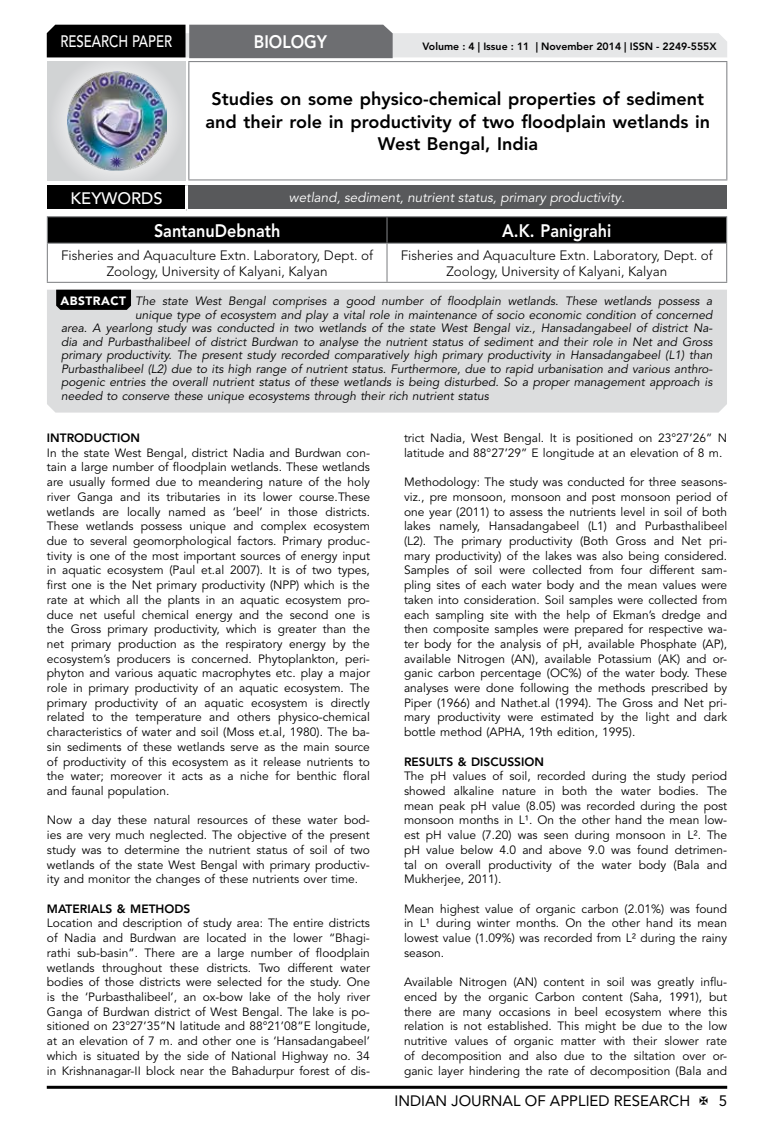
<style>
.page{position:relative;width:774px;height:1136px;background:#fff}
.page>*{position:absolute;margin:0;border:0;box-sizing:border-box;transform-origin:0 0}
.t1{font:800 18px/22.5px "Avenir LT Std";color:#000;text-align:center}
.t2{font:800 18px "Avenir LT Std";color:#fff;scale:.9 1}
.t3{font:500 16.5px "Avenir LT Std";color:#fff;scale:.8 1}
.t4{font:500 16.5px "Avenir LT Std";color:#fff}
.t5{font:15px "Avenir LT Std";color:#000}
.t6{font:300 13.5px/16.2px "Avenir LT Std";color:#000;text-align:center}
.t7{font:italic 13.5px "Avenir LT Std";color:#fff}
.t8{font:12px/14.7px "Avenir LT Std";color:#000;text-align:justify}
.t9{font:italic 12px "Avenir LT Std";color:#000}
.t10{font:800 12px "Avenir LT Std";color:#000}
.t11{font:800 10.5px "Avenir LT Std";color:#000}
.s1{font-weight:900;font-style:normal;color:#fff}
</style>
<div class="page">
<hr style="left:47px;top:1085px;width:680px;height:3px;background:#000">
<div style="left:48px;top:62px;width:137px;height:118px;background:linear-gradient(to right,#d9dadb,#d9dadb)"></div>
<img style="left:68px;top:71px;width:99px;height:100px">
<svg style="left:47px;top:25px;width:680px;height:33px;background:#979899"></svg>
<hr style="left:188px;top:61px;width:539px;height:1px;background:#808285">
<hr style="left:188px;top:62px;width:1px;height:117px;background:#808285">
<hr style="left:726px;top:62px;width:1px;height:117px;background:#808285">
<hr style="left:188px;top:179px;width:539px;height:1px;background:#808285">
<hr style="left:47px;top:216px;width:340px;height:1px;background:#808285">
<hr style="left:387px;top:216px;width:340px;height:1px;background:#808285">
<div style="left:47px;top:217px;width:680px;height:25px;background:#000"></div>
<hr style="left:47px;top:242px;width:340px;height:2px;background:#808285">
<hr style="left:47px;top:244px;width:1px;height:38px;background:#808285">
<hr style="left:387px;top:242px;width:340px;height:2px;background:#808285">
<hr style="left:386px;top:244px;width:1px;height:38px;background:#808285">
<hr style="left:726px;top:244px;width:1px;height:38px;background:#808285">
<hr style="left:47px;top:282px;width:340px;height:1px;background:#808285">
<hr style="left:387px;top:282px;width:340px;height:1px;background:#808285">
<div style="left:47px;top:185px;width:139px;height:25px;background:#000"></div>
<div style="left:186px;top:185px;width:541px;height:25px;background:#58595b"></div>
<hr style="left:185px;top:185px;width:3px;height:24px;background:#fff">
<hr style="left:47px;top:209px;width:139px;height:3px;background:#fff">
<hr style="left:186px;top:209px;width:541px;height:3px;background:#fff">
<div style="left:47px;top:289px;width:680px;height:123px;background:#dcddde"></div>
<svg style="left:56px;top:289px;width:75px;height:21px;background:#0b0b0b"></svg>
<h2 class="t3" style="left:60px;top:32px;width:139px">RESEARCH PAPER</h2>
<h1 class="t2" style="left:254px;top:31px;width:83px">BIOLOGY</h1>
<p class="t11" style="left:422px;top:41px;width:296px">Volume : 4 | Issue : 11 | November 2014 | ISSN - 2249-555X</p>
<h1 class="t1" style="left:205px;top:88px;width:506px">Studies on some physico-chemical properties of sediment and their role in productivity of two floodplain wetlands in<br>West Bengal, India</h1>
<h2 class="t4" style="left:71px;top:189px;width:94px">KEYWORDS</h2>
<p class="t7" style="left:289px;top:189px;width:337px">wetland, sediment, nutrient status, primary productivity.</p>
<h1 class="t2" style="left:154px;top:220px;width:142px">SantanuDebnath</h1>
<h1 class="t2" style="left:502px;top:220px;width:123px">A.K. Panigrahi</h1>
<p class="t6" style="left:61px;top:247px;width:314px">Fisheries and Aquaculture Extn. Laboratory, Dept. of<br>Zoology, University of Kalyani, Kalyan</p>
<p class="t6" style="left:401px;top:247px;width:314px">Fisheries and Aquaculture Extn. Laboratory, Dept. of<br>Zoology, University of Kalyani, Kalyan</p>
<p class="t9" style="left:60px;top:294px;width:653px"><span class="s1">ABSTRACT</span> The state West Bengal comprises a good number of floodplain wetlands. These wetlands possess a</p>
<p class="t9" style="left:135px;top:307px;width:579px">unique type of ecosystem and play a vital role in maintenance of socio economic condition of concerned</p>
<p class="t9" style="left:61px;top:321px;width:653px">area. A yearlong study was conducted in two wetlands of the state West Bengal viz., Hansadangabeel of district Na-</p>
<p class="t9" style="left:61px;top:334px;width:653px">dia and Purbasthalibeel of district Burdwan to analyse the nutrient status of sediment and their role in Net and Gross</p>
<p class="t9" style="left:61px;top:348px;width:653px">primary productivity. The present study recorded comparatively high primary productivity in Hansadangabeel (L1) than</p>
<p class="t9" style="left:61px;top:361px;width:653px">Purbasthalibeel (L2) due to its high range of nutrient status. Furthermore, due to rapid urbanisation and various anthro-</p>
<p class="t9" style="left:61px;top:375px;width:653px">pogenic entries the overall nutrient status of these wetlands is being disturbed. So a proper management approach is</p>
<p class="t9" style="left:61px;top:388px;width:429px">needed to conserve these unique ecosystems through their rich nutrient status</p>
<p class="t8" style="left:404px;top:431px;width:325px">trict Nadia, West Bengal. It is positioned on 23°27’26” N latitude and 88°27’29” E longitude at an elevation of 8 m.</p>
<p class="t8" style="left:404px;top:475px;width:325px">Methodology: The study was conducted for three seasons&shy;viz., pre monsoon, monsoon and post monsoon period of one year (2011) to assess the nutrients level in soil of both lakes namely, Hansadangabeel (L1) and Purbasthalibeel (L2). The primary productivity (Both Gross and Net pri&shy;mary productivity) of the lakes was also being considered.<br>Samples of soil were collected from four different sam&shy;pling sites of each water body and the mean values were taken into consideration. Soil samples were collected from each sampling site with the help of Ekman’s dredge and then composite samples were prepared for respective wa&shy;ter body for the analysis of pH, available Phosphate (AP), available Nitrogen (AN), available Potassium (AK) and or&shy;ganic carbon percentage (OC%) of the water body. These analyses were done following the methods prescribed by Piper (1966) and Nathet.al (1994). The Gross and Net pri&shy;mary productivity were estimated by the light and dark bottle method (APHA, 19th edition, 1995).</p>
<p class="t10" style="left:404px;top:754px;width:141px">RESULTS &amp; DISCUSSION</p>
<p class="t8" style="left:404px;top:769px;width:325px">The pH values of soil, recorded during the study period showed alkaline nature in both the water bodies. The mean peak pH value (8.05) was recorded during the post monsoon months in L¹. On the other hand the mean low&shy;est pH value (7.20) was seen during monsoon in L². The pH value below 4.0 and above 9.0 was found detrimen&shy;tal on overall productivity of the water body (Bala and Mukherjee, 2011).</p>
<p class="t8" style="left:404px;top:901px;width:325px">Mean highest value of organic carbon (2.01%) was found in L¹ during winter months. On the other hand its mean lowest value (1.09%) was recorded from L² during the rainy season.</p>
<p class="t8" style="left:404px;top:974px;width:325px">Available Nitrogen (AN) content in soil was greatly influ&shy;enced by the organic Carbon content (Saha, 1991), but there are many occasions in beel ecosystem where this relation is not established. This might be due to the low nutritive values of organic matter with their slower rate of decomposition and also due to the siltation over or&shy;ganic layer hindering the rate of decomposition (Bala and</p>
<p class="t10" style="left:47px;top:430px;width:95px">INTRODUCTION</p>
<p class="t8" style="left:47px;top:445px;width:324px">In the state West Bengal, district Nadia and Burdwan con&shy;tain a large number of floodplain wetlands. These wetlands are usually formed due to meandering nature of the holy river Ganga and its tributaries in its lower course.These wetlands are locally named as ‘beel’ in those districts.<br>These wetlands possess unique and complex ecosystem due to several geomorphological factors. Primary produc&shy;tivity is one of the most important sources of energy input in aquatic ecosystem (Paul et.al 2007). It is of two types, first one is the Net primary productivity (NPP) which is the rate at which all the plants in an aquatic ecosystem pro&shy;duce net useful chemical energy and the second one is the Gross primary productivity, which is greater than the net primary production as the respiratory energy by the ecosystem’s producers is concerned. Phytoplankton, peri&shy;phyton and various aquatic macrophytes etc. play a major role in primary productivity of an aquatic ecosystem. The primary productivity of an aquatic ecosystem is directly related to the temperature and others physico-chemical characteristics of water and soil (Moss et.al, 1980). The ba&shy;sin sediments of these wetlands serve as the main source of productivity of this ecosystem as it release nutrients to the water; moreover it acts as a niche for benthic floral and faunal population.</p>
<p class="t8" style="left:47px;top:813px;width:325px">Now a day these natural resources of these water bod&shy;ies are very much neglected. The objective of the present study was to determine the nutrient status of soil of two wetlands of the state West Bengal with primary productiv&shy;ity and monitor the changes of these nutrients over time.</p>
<p class="t10" style="left:47px;top:901px;width:145px">MATERIALS &amp; METHODS</p>
<p class="t8" style="left:47px;top:916px;width:325px">Location and description of study area: The entire districts of Nadia and Burdwan are located in the lower “Bhagi&shy;rathi sub-basin”. There are a large number of floodplain wetlands throughout these districts. Two different water bodies of those districts were selected for the study. One is the ‘Purbasthalibeel’, an ox-bow lake of the holy river Ganga of Burdwan district of West Bengal. The lake is po&shy;sitioned on 23°27’35”N latitude and 88°21’08”E longitude, at an elevation of 7 m. and other one is ‘Hansadangabeel’ which is situated by the side of National Highway no. 34 in Krishnanagar-II block near the Bahadurpur forest of dis-</p>
<p class="t5" style="left:394px;top:1091px;width:297px">INDIAN JOURNAL OF APPLIED RESEARCH</p>
<p class="t5" style="left:719px;top:1091px;width:10px">5</p>
</div>
